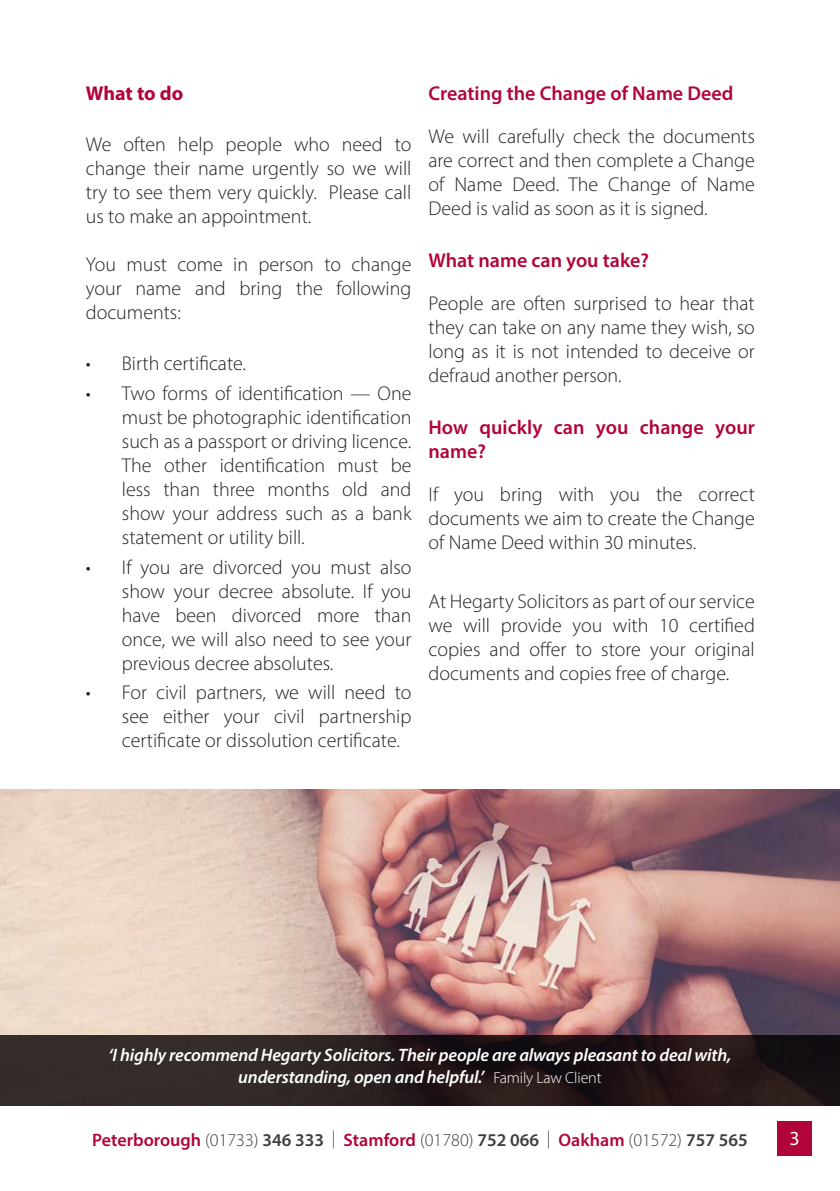
<style>
.page{position:relative;width:840px;height:1191px;background:#fff}
.page>*{position:absolute;margin:0;border:0;box-sizing:border-box;transform-origin:0 0}
.t1{font:300 20px/24px "Myriad Pro";color:#231f20;text-align:justify}
.t2{font:600 20px/24px "Myriad Pro";color:#b10439}
.t3{font:700 20px "Myriad Pro";letter-spacing:-.005em;color:#b10439}
.t4{font:20px "Myriad Pro";color:#fff}
.t5{font:italic 600 18px "Myriad Pro";letter-spacing:-.01em;color:#fff}
.t6{font:600 18px "Myriad Pro";color:#b10439}
.s1{font-weight:300;font-style:normal;font-size:16px}
.s2{font-weight:300;color:#3e3e3f}
.s3{color:#3e3e3f}
</style>
<div class="page">
<div style="left:777px;top:1121px;width:34px;height:34px;background:#b10439"></div>
<img style="left:0;top:789px;width:839px;height:246px">
<svg style="left:0;top:1035px;width:839px;height:71px;background:#271d1d"></svg>
<p class="t3" style="left:86px;top:80px;width:99px">What to do</p>
<p class="t1" style="left:86px;top:133px;width:327px">We often help people who need to change their name urgently so we will try to see them very quickly. Please call us to make an appointment.</p>
<p class="t1" style="left:86px;top:252px;width:327px">You must come in person to change your name and bring the following documents:</p>
<p class="t1" style="left:86px;top:351px;width:162px">• Birth certificate.</p>
<p class="t1" style="left:122px;top:381px;width:291px;text-indent:-36px">• Two forms of identification — One must be photographic identification such as a passport or driving licence.<br>The other identification must be less than three months old and show your address such as a bank statement or utility bill.</p>
<p class="t1" style="left:122px;top:555px;width:291px;text-indent:-36px">• If you are divorced you must also show your decree absolute. If you have been divorced more than once, we will also need to see your previous decree absolutes.</p>
<p class="t1" style="left:122px;top:680px;width:291px;text-indent:-36px">• For civil partners, we will need to see either your civil partnership certificate or dissolution certificate.</p>
<p class="t2" style="left:428px;top:81px;width:306px">Creating the Change of Name Deed</p>
<p class="t1" style="left:428px;top:125px;width:328px">We will carefully check the documents are correct and then complete a Change of Name Deed. The Change of Name Deed is valid as soon as it is signed.</p>
<p class="t2" style="left:428px;top:248px;width:222px">What name can you take?</p>
<p class="t1" style="left:428px;top:291px;width:328px">People are often surprised to hear that they can take on any name they wish, so long as it is not intended to deceive or defraud another person.</p>
<p class="t2" style="left:428px;top:414px;width:327px">How quickly can you change your name?</p>
<p class="t1" style="left:428px;top:482px;width:328px">If you bring with you the correct documents we aim to create the Change of Name Deed within 30 minutes.</p>
<p class="t1" style="left:428px;top:589px;width:328px">At Hegarty Solicitors as part of our service we will provide you with 10 certified copies and offer to store your original documents and copies free of charge.</p>
<p class="t5" style="left:108px;top:1043px;width:624px">‘I highly recommend Hegarty Solicitors. Their people are always pleasant to deal with,</p>
<p class="t5" style="left:238px;top:1065px;width:364px">understanding, open and helpful.’ <span class="s1">Family Law Client</span></p>
<p class="t6" style="left:92px;top:1128px;width:656px">Peterborough <span class="s2">(01733)</span> <span class="s3">346 333</span> <span class="s2">|</span> Stamford <span class="s2">(01780)</span> <span class="s3">752 066</span> <span class="s2">|</span> Oakham <span class="s2">(01572)</span> <span class="s3">757 565</span></p>
<p class="t4" style="left:789px;top:1126px;width:12px">3</p>
</div>
